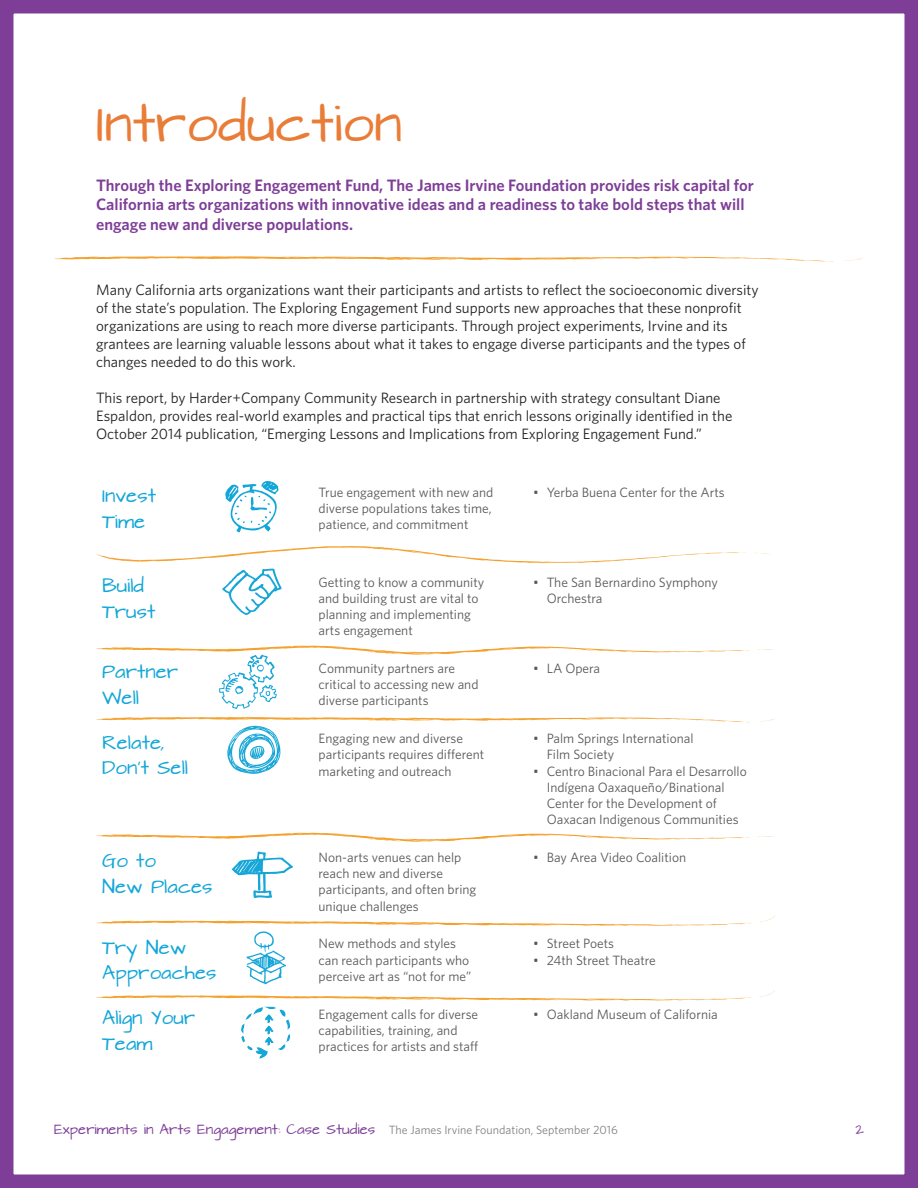
<style>
.page{position:relative;width:918px;height:1188px;background:#fff}
.page>*{position:absolute;margin:0;border:0;box-sizing:border-box;transform-origin:0 0}
.t1{font:45px "Architects Daughter";color:#e97d38}
.t2{font:600 16.5px/19.8px "Whitney";color:#7e3e98}
.t3{font:16.5px/25.5px "Architects Daughter";color:#13a6d8}
.t4{font:15px/18px "Whitney";color:#231f20}
.t5{font:13.5px/16.2px "Whitney";color:#57585a}
.t6{font:12px "Architects Daughter";color:#7e3e98}
.s1{font-family:"Whitney";color:#808285}
</style>
<div class="page">
<div style="left:0;top:0;width:918px;height:1188px;border:14px solid #7e3e98"></div>
<svg style="left:845px;top:258px;width:18px;height:3px"></svg>
<svg style="left:54px;top:256px;width:779px;height:6px"></svg>
<svg style="left:225px;top:481px;width:54px;height:51px"></svg>
<svg style="left:232px;top:851px;width:61px;height:47px"></svg>
<svg style="left:96px;top:546px;width:650px;height:69px"></svg>
<svg style="left:757px;top:649px;width:17px;height:1px"></svg>
<svg style="left:96px;top:646px;width:654px;height:63px"></svg>
<svg style="left:757px;top:836px;width:17px;height:1px"></svg>
<svg style="left:96px;top:833px;width:653px;height:9px"></svg>
<svg style="left:759px;top:719px;width:16px;height:3px"></svg>
<svg style="left:96px;top:717px;width:654px;height:57px"></svg>
<svg style="left:760px;top:916px;width:15px;height:6px"></svg>
<svg style="left:96px;top:921px;width:655px;height:63px"></svg>
<svg style="left:759px;top:990px;width:16px;height:7px"></svg>
<svg style="left:96px;top:995px;width:655px;height:64px"></svg>
<h1 class="t1" style="left:96px;top:100px;width:308px">Introduction</h1>
<p class="t2" style="left:96px;top:175px;width:659px">Through the Exploring Engagement Fund, The James Irvine Foundation provides risk capital for<br>California arts organizations with innovative ideas and a readiness to take bold steps that will engage new and diverse populations.</p>
<p class="t4" style="left:96px;top:281px;width:664px">Many California arts organizations want their participants and artists to reflect the socioeconomic diversity of the state’s population. The Exploring Engagement Fund supports new approaches that these nonprofit organizations are using to reach more diverse participants. Through project experiments, Irvine and its grantees are learning valuable lessons about what it takes to engage diverse participants and the types of changes needed to do this work.</p>
<p class="t4" style="left:96px;top:389px;width:638px">This report, by Harder+Company Community Research in partnership with strategy consultant Diane<br>Espaldon, provides real-world examples and practical tips that enrich lessons originally identified in the<br>October 2014 publication, “Emerging Lessons and Implications from Exploring Engagement Fund.”</p>
<p class="t3" style="left:102px;top:484px;width:55px">Invest<br>Time</p>
<p class="t5" style="left:319px;top:484px;width:176px">True engagement with new and diverse populations takes time, patience, and commitment</p>
<p class="t5" style="left:533px;top:484px;width:193px">• Yerba Buena Center for the Arts</p>
<p class="t3" style="left:102px;top:574px;width:55px">Build<br>Trust</p>
<p class="t5" style="left:319px;top:574px;width:167px">Getting to know a community and building trust are vital to planning and implementing arts engagement</p>
<p class="t5" style="left:547px;top:574px;width:173px;text-indent:-14px">• The San Bernardino Symphony<br>Orchestra</p>
<p class="t3" style="left:102px;top:660px;width:78px">Partner<br>Well</p>
<p class="t5" style="left:319px;top:660px;width:161px">Community partners are critical to accessing new and diverse participants</p>
<p class="t5" style="left:533px;top:660px;width:69px">• LA Opera</p>
<p class="t3" style="left:102px;top:730px;width:88px">Relate,<br>Don’t Sell</p>
<p class="t5" style="left:319px;top:730px;width:167px">Engaging new and diverse participants requires different marketing and outreach</p>
<p class="t5" style="left:547px;top:730px;width:148px;text-indent:-14px">• Palm Springs International<br>Film Society</p>
<p class="t5" style="left:547px;top:763px;width:202px;text-indent:-14px">• Centro Binacional Para el Desarrollo Indígena Oaxaqueño/Binational Center for the Development of Oaxacan Indigenous Communities</p>
<p class="t3" style="left:102px;top:849px;width:112px">Go to<br>New Places</p>
<p class="t5" style="left:319px;top:849px;width:159px">Non-arts venues can help reach new and diverse participants, and often bring unique challenges</p>
<p class="t5" style="left:533px;top:849px;width:154px">• Bay Area Video Coalition</p>
<p class="t3" style="left:102px;top:935px;width:116px">Try New<br>Approaches</p>
<p class="t5" style="left:319px;top:935px;width:154px">New methods and styles can reach participants who perceive art as “not for me”</p>
<p class="t5" style="left:533px;top:935px;width:82px">• Street Poets</p>
<p class="t5" style="left:533px;top:952px;width:124px">• 24th Street Theatre</p>
<p class="t3" style="left:102px;top:1006px;width:95px">Align Your<br>Team</p>
<p class="t5" style="left:319px;top:1006px;width:161px">Engagement calls for diverse capabilities, training, and practices for artists and staff</p>
<p class="t5" style="left:533px;top:1006px;width:186px">• Oakland Museum of California</p>
<p class="t6" style="left:54px;top:1123px;width:565px">Experiments in Arts Engagement: Case Studies <span class="s1">The James Irvine Foundation, September 2016</span></p>
<p class="t6" style="left:855px;top:1123px;width:10px">2</p>
</div>
